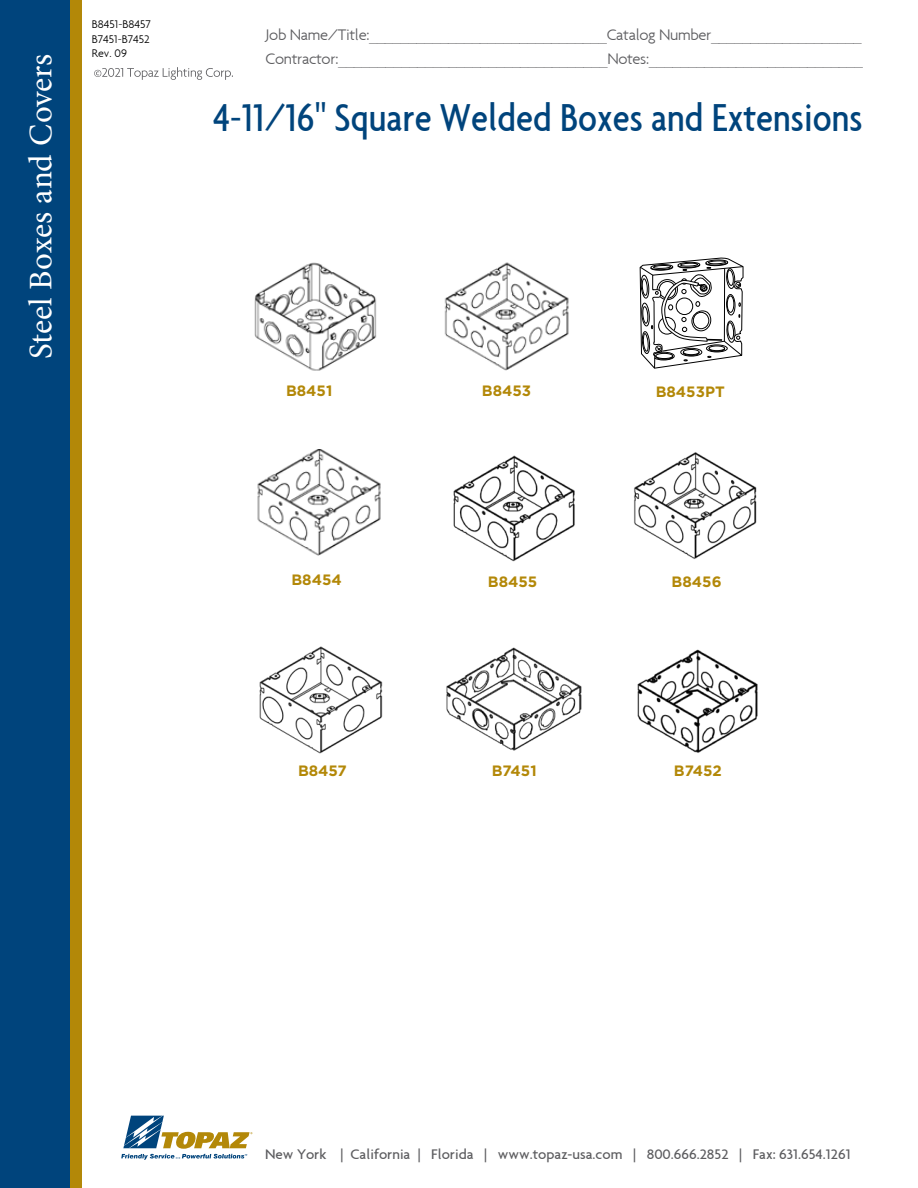
<style>
.page{position:relative;width:918px;height:1188px;background:#fff}
.page>*{position:absolute;margin:0;border:0;box-sizing:border-box;transform-origin:0 0}
.t1{font:500 condensed 42px "Agenda";color:#00447c}
.t2{font:33px "Minion Pro";letter-spacing:-.005em;color:#fff}
.t3{font:300 16.5px/24px "Agenda";letter-spacing:-.02em;color:#5d5d60}
.t4{font:500 15px "Agenda";color:#5d5d60}
.t5{font:700 15px "Gotham";color:#b38808}
.t6{font:300 12px/14.4px "Agenda";color:#000;text-align:justify}
</style>
<div class="page">
<div style="left:0;top:0;width:71px;height:1188px;background:#00447c"></div>
<div style="left:71px;top:0;width:11px;height:1188px;background:#b38808"></div>
<svg style="left:121px;top:1116px;width:131px;height:44px"></svg>
<svg style="left:94px;top:67px;width:139px;height:13px"></svg>
<img style="left:254px;top:262px;width:123px;height:109px">
<img style="left:634px;top:452px;width:123px;height:107px">
<img style="left:444px;top:262px;width:125px;height:109px">
<img style="left:259px;top:646px;width:124px;height:108px">
<img style="left:257px;top:449px;width:124px;height:107px">
<img style="left:453px;top:455px;width:122px;height:107px">
<svg style="left:639px;top:258px;width:105px;height:111px"></svg>
<img style="left:446px;top:647px;width:136px;height:104px">
<img style="left:637px;top:649px;width:121px;height:104px">
<h2 class="t2" style="left:19px;top:359px;width:307px;rotate:-90deg">Steel Boxes and Covers</h2>
<p class="t6" style="left:92px;top:17px;width:61px">B8451-B8457<br>B7451-B7452<br>Rev. 09</p>
<p class="t3" style="left:266px;top:22px;width:599px">Job Name/Title:______________________________Catalog Number___________________<br>Contractor:__________________________________Notes:___________________________</p>
<h1 class="t1" style="left:213px;top:93px;width:651px">4-11/16" Square Welded Boxes and Extensions</h1>
<p class="t5" style="left:286px;top:381px;width:48px">B8451</p>
<p class="t5" style="left:482px;top:381px;width:51px">B8453</p>
<p class="t5" style="left:656px;top:382px;width:71px">B8453PT</p>
<p class="t5" style="left:291px;top:570px;width:52px">B8454</p>
<p class="t5" style="left:488px;top:572px;width:51px">B8455</p>
<p class="t5" style="left:672px;top:571px;width:51px">B8456</p>
<p class="t5" style="left:298px;top:761px;width:50px">B8457</p>
<p class="t5" style="left:492px;top:761px;width:46px">B7451</p>
<p class="t5" style="left:674px;top:761px;width:49px">B7452</p>
<p class="t4" style="left:265px;top:1145px;width:587px">New York | California | Florida | www.topaz-usa.com | 800.666.2852 | Fax: 631.654.1261</p>
</div>
